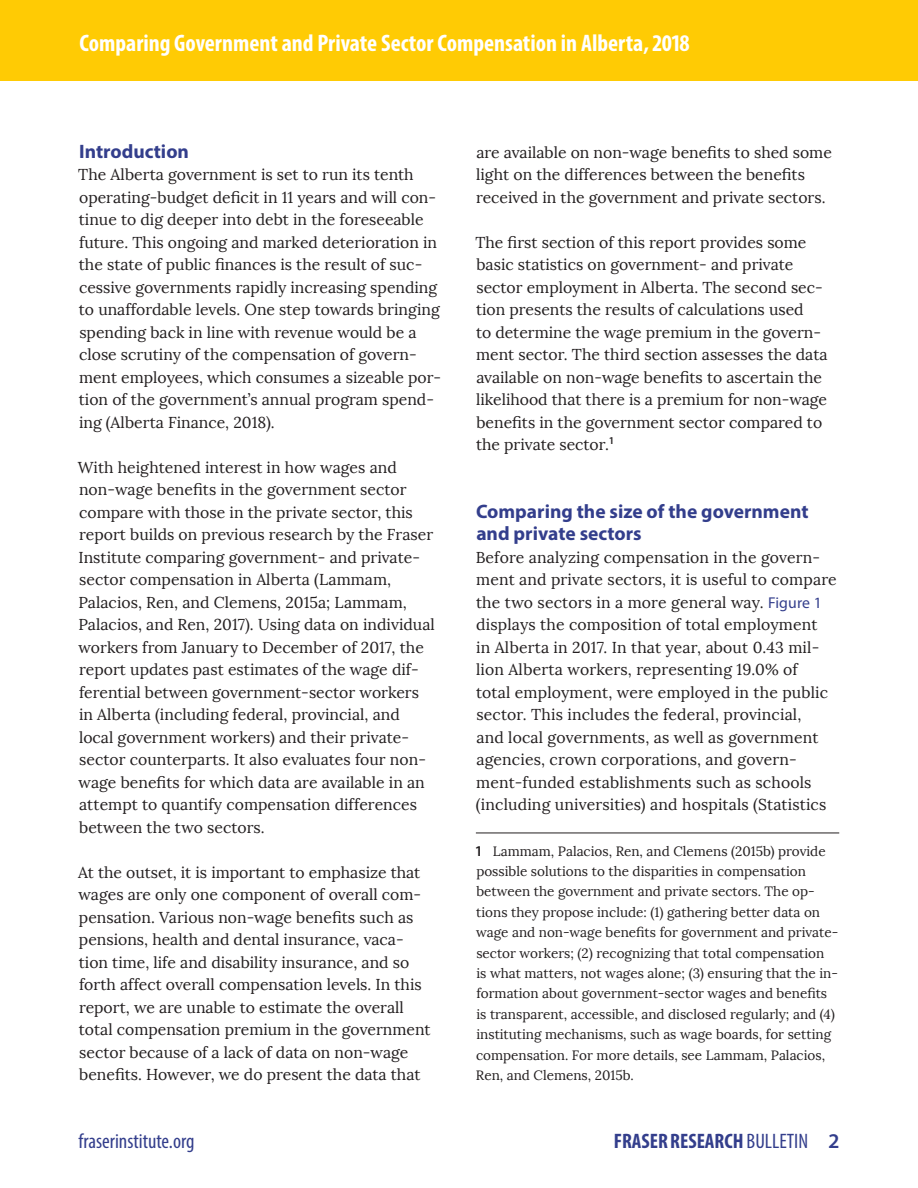
<style>
.page{position:relative;width:918px;height:1188px;background:#fff}
.page>*{position:absolute;margin:0;border:0;box-sizing:border-box;transform-origin:0 0}
.t1{font:700 condensed 24px "Myriad Pro";color:#fff}
.t2{font:700 condensed 21px "Myriad Pro";color:#333e8c}
.t3{font:condensed 21px "Myriad Pro";color:#333e8c}
.t4{font:700 19.5px/22.5px "Myriad Pro";color:#333e8c}
.t5{font:15.75px/22.5px "Lora";color:#231f20}
.t6{font:13.5px/20.4px "Lora";color:#231f20}
.s1{font-family:"Myriad Pro";color:#333e8c}
.s2{font-family:"Myriad Pro";font-weight:600;font-size:15px}
.s3{font-weight:400}
.s4{font-weight:600;font-stretch:normal}
</style>
<div class="page">
<div style="left:0;top:0;width:918px;height:81px;background:#ffcb04"></div>
<hr style="left:476px;top:833px;width:363px;height:1px;background:#231f20">
<h1 class="t1" style="left:80px;top:28px;width:612px">Comparing Government and Private Sector Compensation in Alberta, 2018</h1>
<p class="t4" style="left:79px;top:139px;width:111px">Introduction</p>
<p class="t5" style="left:78px;top:164px;width:364px">The Alberta government is set to run its tenth operating-budget deficit in 11 years and will con&shy;tinue to dig deeper into debt in the foreseeable future. This ongoing and marked deterioration in the state of public finances is the result of suc&shy;cessive governments rapidly increasing spending to unaffordable levels. One step towards bringing spending back in line with revenue would be a close scrutiny of the compensation of govern&shy;ment employees, which consumes a sizeable por&shy;tion of the government’s annual program spend&shy;ing (Alberta Finance, 2018).</p>
<p class="t5" style="left:78px;top:456px;width:358px">With heightened interest in how wages and non-wage benefits in the government sector compare with those in the private sector, this report builds on previous research by the Fraser Institute comparing government- and private&shy;sector compensation in Alberta (Lammam, Palacios, Ren, and Clemens, 2015a; Lammam, Palacios, and Ren, 2017). Using data on individual workers from January to December of 2017, the report updates past estimates of the wage dif&shy;ferential between government-sector workers in Alberta (including federal, provincial, and local government workers) and their private&shy;sector counterparts. It also evaluates four non&shy;wage benefits for which data are available in an attempt to quantify compensation differences between the two sectors.</p>
<p class="t5" style="left:78px;top:861px;width:354px">At the outset, it is important to emphasize that wages are only one component of overall com&shy;pensation. Various non-wage benefits such as pensions, health and dental insurance, vaca&shy;tion time, life and disability insurance, and so forth affect overall compensation levels. In this report, we are unable to estimate the overall total compensation premium in the government sector because of a lack of data on non-wage benefits. However, we do present the data that</p>
<p class="t5" style="left:476px;top:141px;width:357px">are available on non-wage benefits to shed some light on the differences between the benefits received in the government and private sectors.</p>
<p class="t5" style="left:475px;top:231px;width:354px">The first section of this report provides some basic statistics on government- and private sector employment in Alberta. The second sec&shy;tion presents the results of calculations used<br>to determine the wage premium in the govern&shy;ment sector. The third section assesses the data available on non-wage benefits to ascertain the likelihood that there is a premium for non-wage benefits in the government sector compared to the private sector.<sup>1</sup></p>
<p class="t4" style="left:476px;top:499px;width:334px">Comparing the size of the government and private sectors</p>
<p class="t5" style="left:476px;top:546px;width:363px">Before analyzing compensation in the govern&shy;ment and private sectors, it is useful to compare the two sectors in a more general way. <span class="s1">Figure 1 </span>displays the composition of total employment<br>in Alberta in 2017. In that year, about 0.43 mil&shy;lion Alberta workers, representing 19.0% of<br>total employment, were employed in the public sector. This includes the federal, provincial,<br>and local governments, as well as government agencies, crown corporations, and govern&shy;ment-funded establishments such as schools (including universities) and hospitals (Statistics</p>
<p class="t6" style="left:475px;top:841px;width:365px"><span class="s2">1</span> Lammam, Palacios, Ren, and Clemens (2015b) provide possible solutions to the disparities in compensation between the government and private sectors. The op&shy;tions they propose include: (1) gathering better data on wage and non-wage benefits for government and private&shy;sector workers; (2) recognizing that total compensation<br>is what matters, not wages alone; (3) ensuring that the in&shy;formation about government-sector wages and benefits is transparent, accessible, and disclosed regularly; and (4) instituting mechanisms, such as wage boards, for setting compensation. For more details, see Lammam, Palacios, Ren, and Clemens, 2015b.</p>
<h2 class="t3" style="left:79px;top:1128px;width:117px">fraserinstitute.org</h2>
<h2 class="t2" style="left:614px;top:1127px;width:227px">FRASER RESEARCH <span class="s3">BULLETIN</span> <span class="s4">2</span></h2>
</div>
